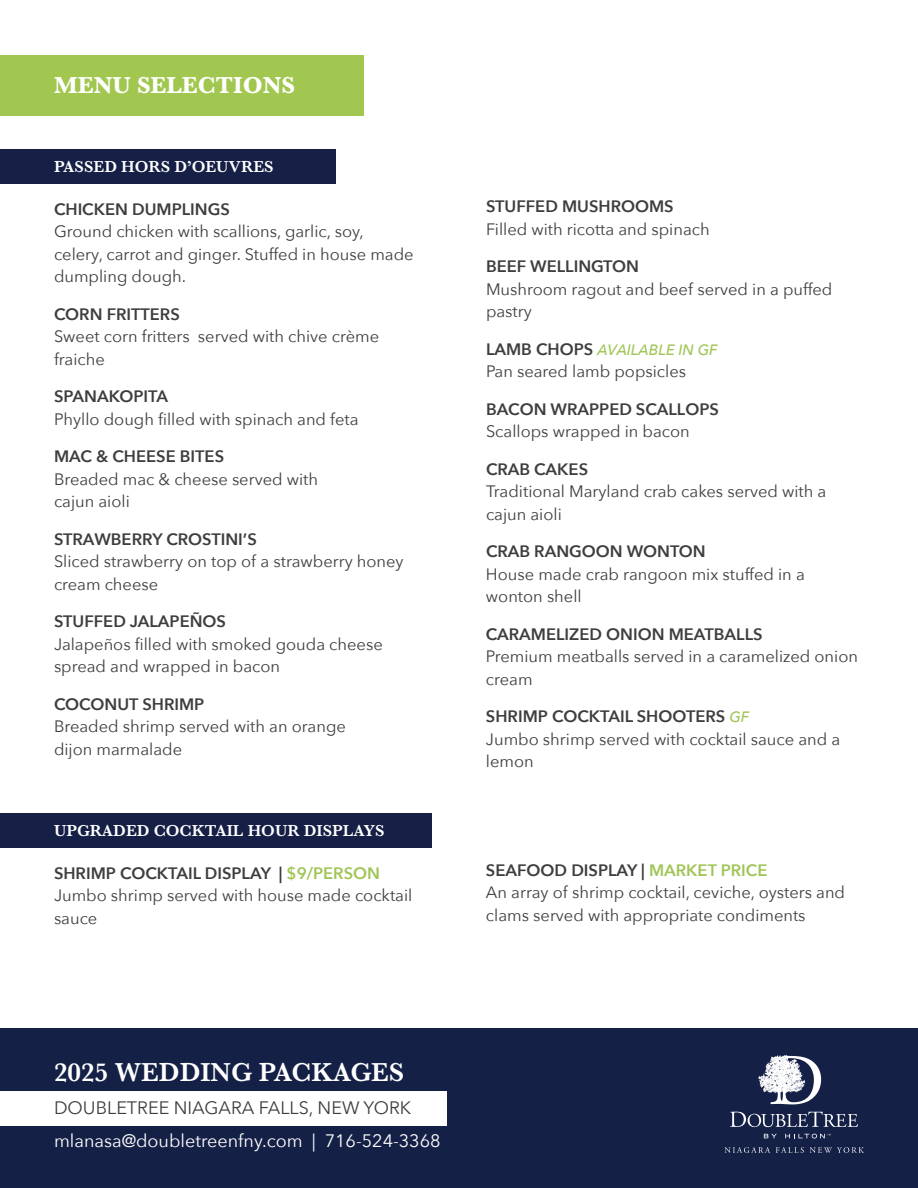
<style>
.page{position:relative;width:918px;height:1188px;background:#fff}
.page>*{position:absolute;margin:0;border:0;box-sizing:border-box;transform-origin:0 0}
.t1{font:600 27px "Baskerville";color:#fff}
.t2{font:700 24px "Baskerville";color:#fff}
.t3{font:18px "Avenir Next";color:#fff}
.t4{font:18px "Avenir Next";color:#3e3e3f}
.t5{font:16.5px/22.5px "Avenir Next";color:#3e3e3f}
.t6{font:600 16.5px "Avenir Next";color:#3e3e3f}
.t7{font:600 16.5px "Baskerville";color:#fff}
.t8{font:italic 500 15px "Avenir Next";color:#a0c556}
.s1{font-weight:600}
.s2{font-weight:600;color:#a0c556}
.s3{font-weight:600;font-style:normal;font-size:16.5px;color:#3e3e3f}
.s4{font-family:"Avenir Next LT Pro"}
.s5{font-weight:500;font-style:italic;font-size:15px;color:#a0c556}
</style>
<div class="page">
<div style="left:0;top:1028px;width:918px;height:160px;background:#152046"></div>
<svg style="left:758px;top:1055px;width:63px;height:49px"></svg>
<svg style="left:730px;top:1112px;width:128px;height:15px"></svg>
<svg style="left:764px;top:1134px;width:13px;height:4px"></svg>
<svg style="left:785px;top:1134px;width:46px;height:4px"></svg>
<svg style="left:725px;top:1147px;width:45px;height:6px"></svg>
<svg style="left:776px;top:1147px;width:28px;height:6px"></svg>
<svg style="left:810px;top:1147px;width:54px;height:6px"></svg>
<div style="left:0;top:1092px;width:446px;height:34px;background:#fff"></div>
<div style="left:0;top:55px;width:364px;height:61px;background:#a1c750"></div>
<div style="left:0;top:150px;width:336px;height:34px;background:#162046"></div>
<div style="left:0;top:813px;width:432px;height:35px;background:#162046"></div>
<h2 class="t2" style="left:54px;top:69px;width:243px">MENU SELECTIONS</h2>
<p class="t7" style="left:54px;top:155px;width:221px">PASSED HORS D’OEUVRES</p>
<p class="t6" style="left:54px;top:195px;width:178px">CHICKEN DUMPLINGS</p>
<p class="t5" style="left:54px;top:220px;width:361px">Ground chicken with scallions, garlic, soy, celery, carrot and ginger. Stuffed in house made dumpling dough.</p>
<p class="t6" style="left:54px;top:300px;width:127px">CORN FRITTERS</p>
<p class="t5" style="left:54px;top:325px;width:327px">Sweet corn fritters served with chive crème fraiche</p>
<p class="t6" style="left:54px;top:382px;width:116px">SPANAKOPITA</p>
<p class="t5" style="left:54px;top:407px;width:306px">Phyllo dough filled with spinach and feta</p>
<p class="t6" style="left:54px;top:442px;width:172px">MAC &amp; CHEESE BITES</p>
<p class="t5" style="left:54px;top:467px;width:266px">Breaded mac &amp; cheese served with cajun aioli</p>
<p class="t6" style="left:54px;top:525px;width:204px">STRAWBERRY CROSTINI’S</p>
<p class="t5" style="left:54px;top:550px;width:351px">Sliced strawberry on top of a strawberry honey cream cheese</p>
<p class="t6" style="left:54px;top:608px;width:174px">STUFFED JALAPEÑOS</p>
<p class="t5" style="left:54px;top:632px;width:330px">Jalapeños filled with smoked gouda cheese spread and wrapped in bacon</p>
<p class="t6" style="left:54px;top:690px;width:152px">COCONUT SHRIMP</p>
<p class="t5" style="left:54px;top:715px;width:293px">Breaded shrimp served with an orange dijon marmalade</p>
<p class="t7" style="left:54px;top:819px;width:332px">UPGRADED COCKTAIL HOUR DISPLAYS</p>
<p class="t5" style="left:54px;top:861px;width:360px"><span class="s1">SHRIMP COCKTAIL DISPLAY |</span> <span class="s2">$9/PERSON<br></span>Jumbo shrimp served with house made cocktail sauce</p>
<p class="t6" style="left:486px;top:192px;width:189px">STUFFED MUSHROOMS</p>
<p class="t5" style="left:486px;top:217px;width:225px">Filled with ricotta and spinach</p>
<p class="t6" style="left:486px;top:252px;width:154px">BEEF WELLINGTON</p>
<p class="t5" style="left:486px;top:277px;width:348px">Mushroom ragout and beef served in a puffed pastry</p>
<p class="t8" style="left:486px;top:337px;width:233px"><span class="s3">LAMB CHOPS</span> AVAILABLE IN GF</p>
<p class="t5" style="left:486px;top:359px;width:202px">Pan seared lamb popsicles</p>
<p class="t5" style="left:486px;top:397px;width:234px"><span class="s1">BACON WRAPPED SCALLOPS<br></span><span class="s4">S</span>callops wrapped in bacon</p>
<p class="t6" style="left:486px;top:455px;width:104px">CRAB CAKES</p>
<p class="t5" style="left:486px;top:479px;width:342px">Traditional Maryland crab cakes served with a cajun aioli</p>
<p class="t6" style="left:486px;top:537px;width:221px">CRAB RANGOON WONTON</p>
<p class="t5" style="left:486px;top:562px;width:320px">House made crab rangoon mix stuffed in a wonton shell</p>
<p class="t6" style="left:486px;top:620px;width:278px">CARAMELIZED ONION MEATBALLS</p>
<p class="t5" style="left:486px;top:644px;width:374px">Premium meatballs served in a caramelized onion cream</p>
<p class="t5" style="left:486px;top:704px;width:356px"><span class="s1">SHRIMP COCKTAIL SHOOTERS</span> <span class="s5">GF<br></span>Jumbo shrimp served with cocktail sauce and a lemon</p>
<p class="t5" style="left:486px;top:858px;width:361px"><span class="s1">SEAFOOD DISPLAY |</span> <span class="s2">MARKET PRICE<br></span>An array of shrimp cocktail, ceviche, oysters and clams served with appropriate condiments</p>
<h1 class="t1" style="left:54px;top:1053px;width:352px">2025 WEDDING PACKAGES</h1>
<p class="t4" style="left:54px;top:1093px;width:359px">DOUBLETREE NIAGARA FALLS, NEW YORK</p>
<p class="t3" style="left:54px;top:1126px;width:388px">mlanasa@doubletreenfny.com | 716-524-3368</p>
</div>
